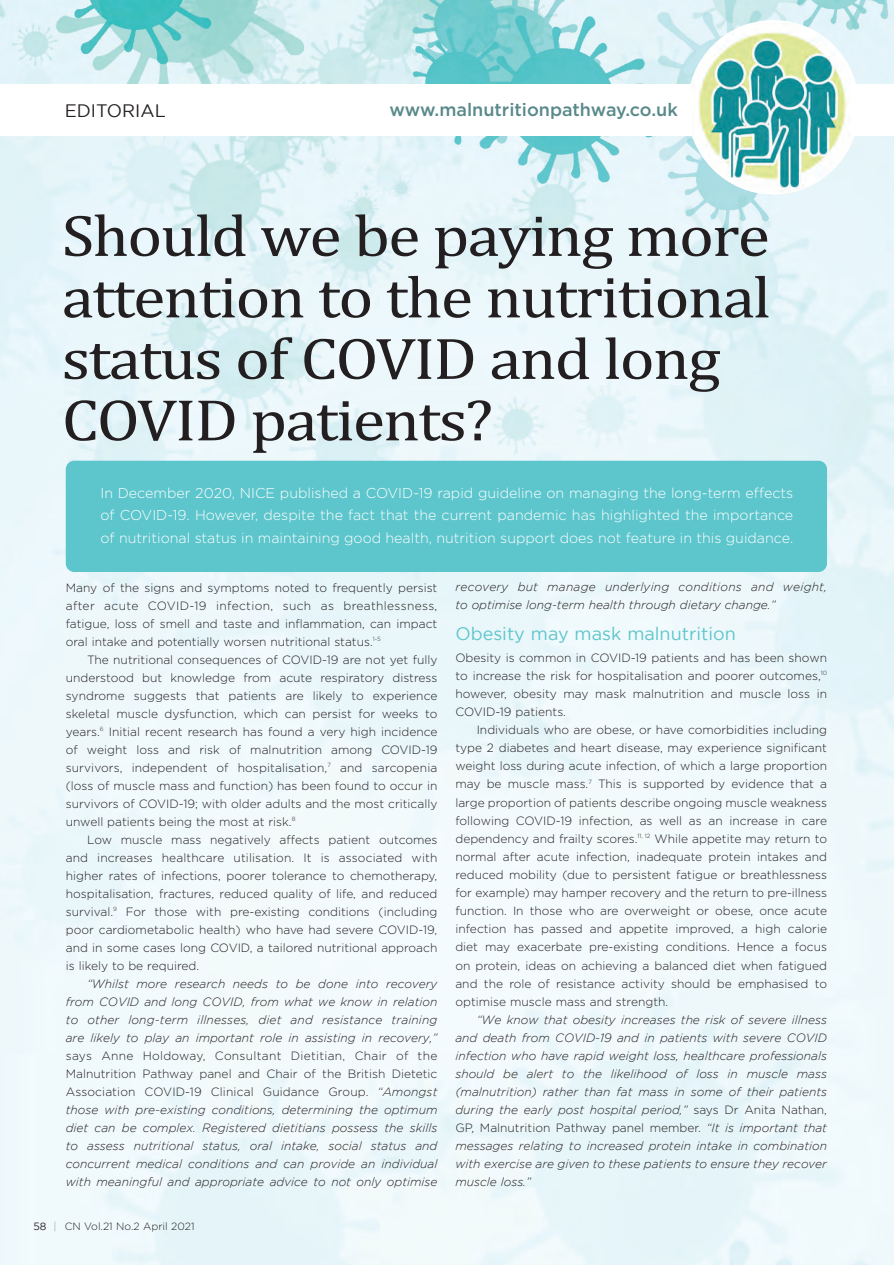
<style>
.page{position:relative;width:894px;height:1265px;background:#fff}
.page>*{position:absolute;margin:0;border:0;box-sizing:border-box;transform-origin:0 0}
.t1{font:59.4px/61.5px "Cambria Math";letter-spacing:-.03em;color:#231f20;scale:1.11 1}
.t2{font:500 18px "Gotham";color:#59898a}
.t3{font:18px "Gotham";color:#5dc6cc}
.t4{font:18px "Gotham";color:#231f20}
.t5{font:300 14.25px/22.5px "Gotham";color:#fff;text-align:justify}
.t6{font:300 12px/18px "Gotham";color:#231f20;text-align:justify}
.t7{font:italic 300 12px/18px "Gotham";color:#231f20;text-align:justify}
.t8{font:italic 300 12px/18px "Gotham";letter-spacing:.02em;color:#231f20}
.t9{font:300 10.5px "Gotham";color:#231f20}
.s1{font-style:normal}
.s2{font-weight:400}
.s3{color:#939598}
</style>
<div class="page">
<img style="left:0;top:0;width:894px;height:1265px">
<div style="left:66px;top:461px;width:761px;height:111px;background:#5dc6cc;border-radius:9px"></div>
<div style="left:0;top:85px;width:894px;height:51px;background:#fff"></div>
<div style="left:687px;top:20px;width:172px;height:174px;background:#fff;border-radius:50%"></div>
<img style="left:692px;top:24px;width:158px;height:170px">
<h2 class="t4" style="left:65px;top:104px;width:103px">EDITORIAL</h2>
<h2 class="t2" style="left:390px;top:102px;width:290px">www.malnutritionpathway.co.uk</h2>
<h1 class="t1" style="left:62px;top:203px;width:640px">Should we be paying more attention to the nutritional status of COVID and long<br>COVID patients?</h1>
<p class="t5" style="left:100px;top:482px;width:694px">In December 2020, NICE published a COVID-19 rapid guideline on managing the long-term effects of COVID-19. However, despite the fact that the current pandemic has highlighted the importance of nutritional status in maintaining good health, nutrition support does not feature in this guidance.</p>
<p class="t6" style="left:66px;top:579px;width:373px">Many of the signs and symptoms noted to frequently persist after acute COVID-19 infection, such as breathlessness, fatigue, loss of smell and taste and inflammation, can impact oral intake and potentially worsen nutritional status.<sup>1-5</sup></p>
<p class="t6" style="left:66px;top:651px;width:373px;text-indent:21px">The nutritional consequences of COVID-19 are not yet fully understood but knowledge from acute respiratory distress syndrome suggests that patients are likely to experience skeletal muscle dysfunction, which can persist for weeks to years.<sup>6</sup> Initial recent research has found a very high incidence of weight loss and risk of malnutrition among COVID-19 survivors, independent of hospitalisation,<sup>7</sup> and sarcopenia (loss of muscle mass and function) has been found to occur in survivors of COVID-19; with older adults and the most critically unwell patients being the most at risk.<sup>8</sup></p>
<p class="t6" style="left:66px;top:831px;width:373px;text-indent:21px">Low muscle mass negatively affects patient outcomes and increases healthcare utilisation. It is associated with higher rates of infections, poorer tolerance to chemotherapy, hospitalisation, fractures, reduced quality of life, and reduced survival.<sup>9</sup> For those with pre-existing conditions (including poor cardiometabolic health) who have had severe COVID-19, and in some cases long COVID, a tailored nutritional approach is likely to be required.</p>
<p class="t7" style="left:66px;top:975px;width:373px;text-indent:21px">“Whilst more research needs to be done into recovery from COVID and long COVID, from what we know in relation to other long-term illnesses, diet and resistance training are likely to play an important role in assisting in recovery,”</p>
<p class="t7" style="left:66px;top:1047px;width:373px"><span class="s1">says Anne Holdoway, Consultant Dietitian, Chair of the Malnutrition Pathway panel and Chair of the British Dietetic Association COVID-19 Clinical Guidance Group.</span> “Amongst those with pre-existing conditions, determining the optimum diet can be complex. Registered dietitians possess the skills to assess nutritional status, oral intake, social status and concurrent medical conditions and can provide an individual with meaningful and appropriate advice to not only optimise</p>
<p class="t8" style="left:455px;top:578px;width:373px">recovery but manage underlying conditions and weight, to optimise long-term health through dietary change.”</p>
<h2 class="t3" style="left:455px;top:627px;width:282px">Obesity may mask malnutrition</h2>
<p class="t6" style="left:455px;top:650px;width:373px">Obesity is common in COVID-19 patients and has been shown to increase the risk for hospitalisation and poorer outcomes,<sup>10 </sup>however, obesity may mask malnutrition and muscle loss in COVID-19 patients.</p>
<p class="t6" style="left:455px;top:722px;width:373px;text-indent:21px">Individuals who are obese, or have comorbidities including type 2 diabetes and heart disease, may experience significant weight loss during acute infection, of which a large proportion may be muscle mass.<sup>7</sup> This is supported by evidence that a large proportion of patients describe ongoing muscle weakness following COVID-19 infection, as well as an increase in care dependency and frailty scores.<sup>11,</sup> <sup>12</sup> While appetite may return to normal after acute infection, inadequate protein intakes and reduced mobility (due to persistent fatigue or breathlessness for example) may hamper recovery and the return to pre-illness function. In those who are overweight or obese, once acute infection has passed and appetite improved, a high calorie diet may exacerbate pre-existing conditions. Hence a focus on protein, ideas on achieving a balanced diet when fatigued and the role of resistance activity should be emphasised to optimise muscle mass and strength.</p>
<p class="t7" style="left:455px;top:1011px;width:373px;text-indent:21px">“We know that obesity increases the risk of severe illness and death from COVID-19 and in patients with severe COVID infection who have rapid weight loss, healthcare professionals should be alert to the likelihood of loss in muscle mass (malnutrition) rather than fat mass in some of their patients during the early post hospital period,” <span class="s1">says Dr Anita Nathan, GP, Malnutrition Pathway panel member.</span> “It is important that messages relating to increased protein intake in combination with exercise are given to these patients to ensure they recover muscle loss.”</p>
<p class="t9" style="left:34px;top:1223px;width:162px"><span class="s2">58</span> <span class="s3">|</span> CN Vol.21 No.2 April 2021</p>
</div>
